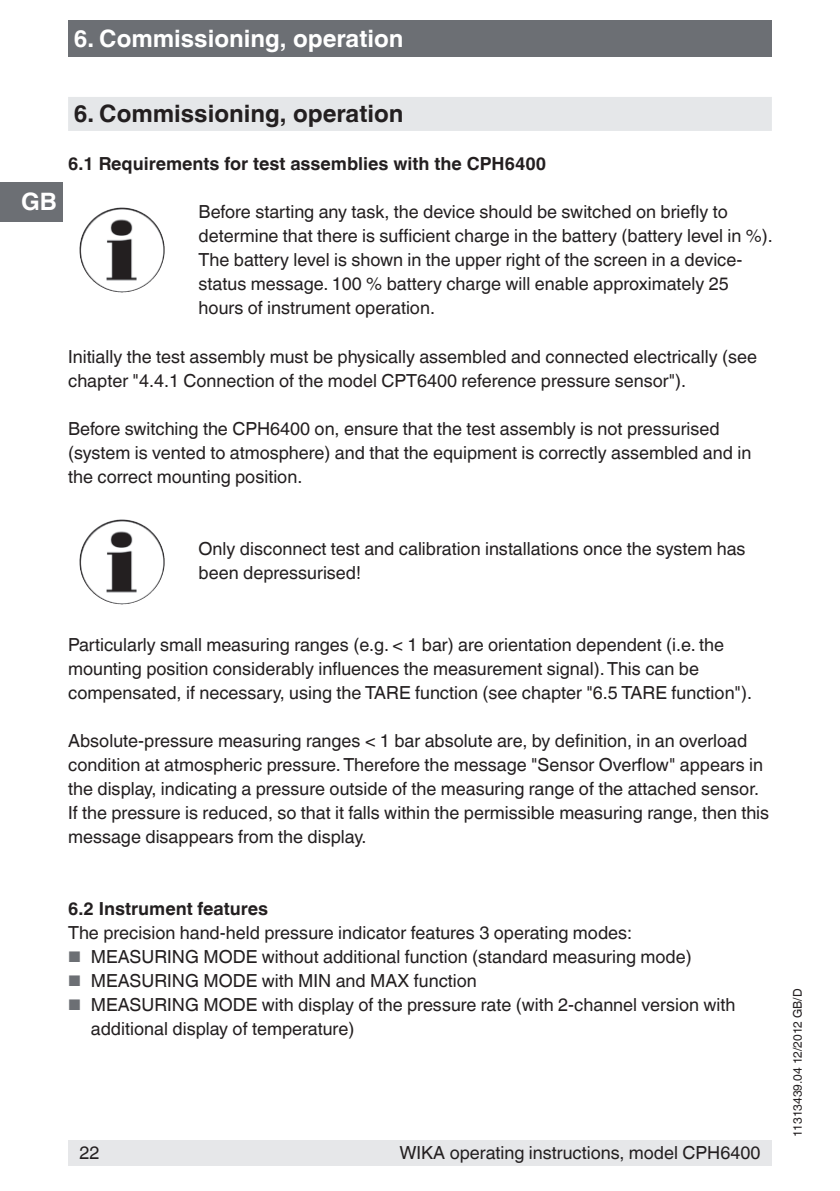
<style>
.page{position:relative;width:840px;height:1191px;background:#fff}
.page>*{position:absolute;margin:0;border:0;box-sizing:border-box;transform-origin:0 0}
.t1{font:700 24px "Helvetica World";color:#fff}
.t2{font:700 24px "Helvetica World";color:#231f20}
.t3{font:18px/24px "Helvetica World";color:#231f20}
.t4{font:700 18px "Helvetica World";color:#231f20}
.t5{font:12px "Helvetica World";color:#231f20}
.s1{font-size:15.4px;color:#6c6f74}
</style>
<div class="page">
<div style="left:68px;top:1140px;width:703px;height:25px;background:#e6e7e9"></div>
<div style="left:68px;top:20px;width:703px;height:37px;background:#6c6f74"></div>
<div style="left:0;top:182px;width:62px;height:39px;background:#6c6f74"></div>
<div style="left:68px;top:97px;width:703px;height:34px;background:#e5e7e9"></div>
<img style="left:79px;top:519px;width:79px;height:85px">
<img style="left:79px;top:207px;width:79px;height:85px">
<h1 class="t1" style="left:74px;top:25px;width:331px">6. Commissioning, operation</h1>
<h1 class="t1" style="left:21px;top:188px;width:37px">GB</h1>
<h1 class="t2" style="left:74px;top:100px;width:331px">6. Commissioning, operation</h1>
<p class="t4" style="left:68px;top:154px;width:479px">6.1 Requirements for test assemblies with the CPH6400</p>
<p class="t3" style="left:198px;top:200px;width:575px">Before starting any task, the device should be switched on briefly to determine that there is sufficient charge in the battery (battery level in %).<br>The battery level is shown in the upper right of the screen in a device&shy;status message. 100 % battery charge will enable approximately 25 hours of instrument operation.</p>
<p class="t3" style="left:68px;top:344px;width:690px">Initially the test assembly must be physically assembled and connected electrically (see chapter "4.4.1 Connection of the model CPT6400 reference pressure sensor").</p>
<p class="t3" style="left:68px;top:416px;width:684px">Before switching the CPH6400 on, ensure that the test assembly is not pressurised (system is vented to atmosphere) and that the equipment is correctly assembled and in the correct mounting position.</p>
<p class="t3" style="left:198px;top:536px;width:548px">Only disconnect test and calibration installations once the system has been depressurised!</p>
<p class="t3" style="left:68px;top:632px;width:685px">Particularly small measuring ranges (e.g. &lt; 1 bar) are orientation dependent (i.e. the mounting position considerably influences the measurement signal). This can be compensated, if necessary, using the TARE function (see chapter "6.5 TARE function").</p>
<p class="t3" style="left:68px;top:728px;width:702px">Absolute-pressure measuring ranges &lt; 1 bar absolute are, by definition, in an overload condition at atmospheric pressure. Therefore the message "Sensor Overflow" appears in the display, indicating a pressure outside of the measuring range of the attached sensor.<br>If the pressure is reduced, so that it falls within the permissible measuring range, then this message disappears from the display.</p>
<p class="t4" style="left:68px;top:898px;width:201px">6.2 Instrument features</p>
<p class="t3" style="left:68px;top:920px;width:565px">The precision hand-held pressure indicator features 3 operating modes:</p>
<p class="t3" style="left:68px;top:944px;width:624px"><span class="s1">■</span> MEASURING MODE without additional function (standard measuring mode)</p>
<p class="t3" style="left:68px;top:968px;width:410px"><span class="s1">■</span> MEASURING MODE with MIN and MAX function</p>
<p class="t3" style="left:91px;top:992px;width:645px;text-indent:-23px"><span class="s1">■</span> MEASURING MODE with display of the pressure rate (with 2-channel version with additional display of temperature)</p>
<p class="t3" style="left:79px;top:1141px;width:22px">22</p>
<p class="t3" style="left:399px;top:1141px;width:362px">WIKA operating instructions, model CPH6400</p>
<p class="t5" style="left:790px;top:1137px;width:150px;rotate:-90deg">11313439.04 12/2012 GB/D</p>
</div>
